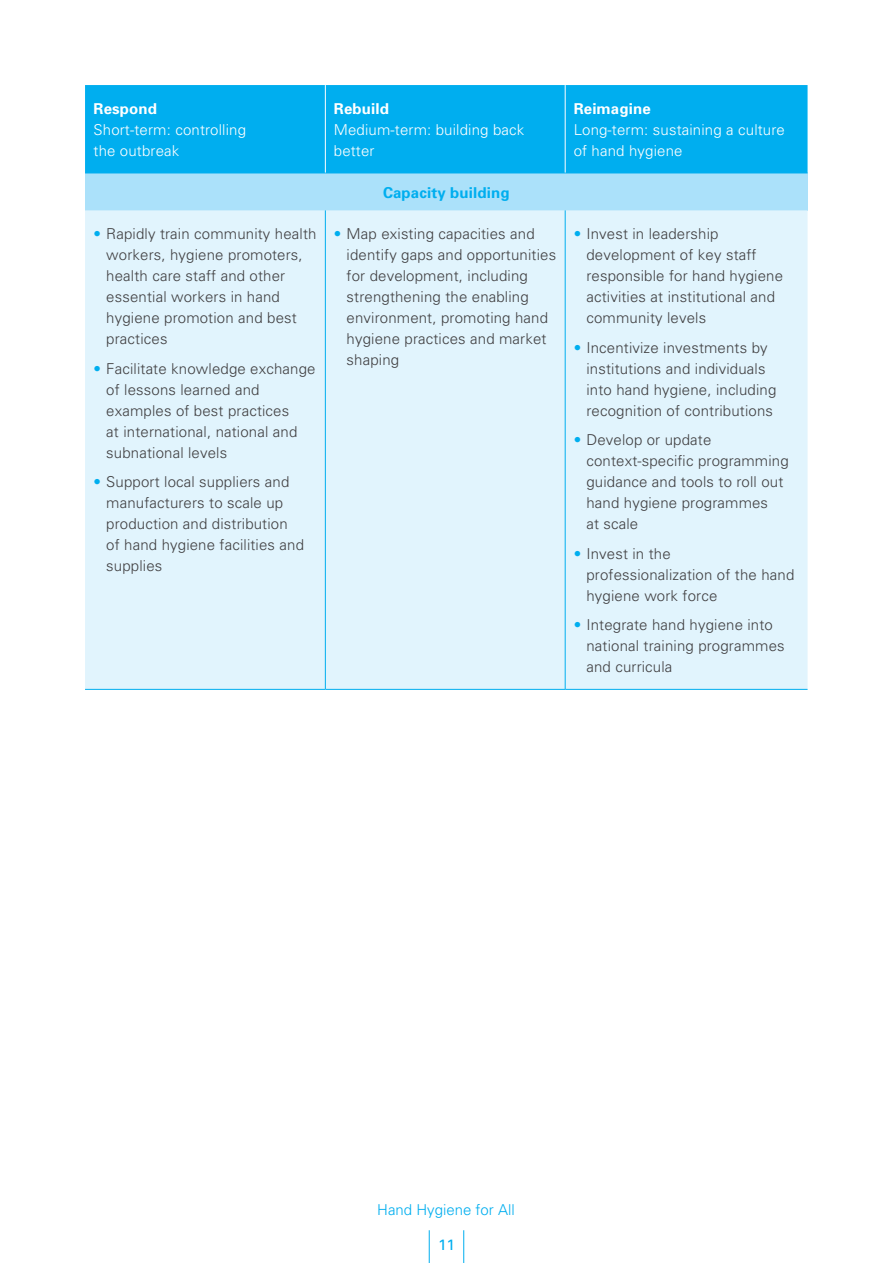
<style>
.page{position:relative;width:893px;height:1263px;background:#fff}
.page>*{position:absolute;margin:0;border:0;box-sizing:border-box;transform-origin:0 0}
.t1{font:300 15px/21px "Univers";letter-spacing:.01em;color:#414042}
.t2{font:300 15px/21px "Univers";letter-spacing:.01em;color:#fff}
.t3{font:700 15px "Univers";letter-spacing:.01em;color:#fff}
.t4{font:300 15px "Univers";color:#00aeef}
.t5{font:700 15px "Univers";letter-spacing:.01em;color:#00aeef}
.t6{font:15px "Univers";color:#00aeef}
.s1{color:#00aeef}
</style>
<div class="page">
<hr style="left:429px;top:1230px;width:1px;height:33px;background:#00aeef">
<hr style="left:463px;top:1230px;width:1px;height:33px;background:#00aeef">
<div style="left:85px;top:85px;width:722px;height:88px;background:#00aeef"></div>
<div style="left:85px;top:173px;width:722px;height:37px;background:#abe1fa"></div>
<div style="left:85px;top:210px;width:722px;height:479px;background:#e1f4fd"></div>
<hr style="left:325px;top:210px;width:1px;height:479px;background:#00aeef">
<hr style="left:565px;top:210px;width:1px;height:479px;background:#00aeef">
<hr style="left:85px;top:173px;width:240px;height:1px;background:#00aeef">
<hr style="left:325px;top:173px;width:240px;height:1px;background:#00aeef">
<hr style="left:565px;top:173px;width:242px;height:1px;background:#00aeef">
<hr style="left:85px;top:689px;width:240px;height:1px;background:#00aeef">
<hr style="left:325px;top:689px;width:240px;height:1px;background:#00aeef">
<hr style="left:565px;top:689px;width:242px;height:1px;background:#00aeef">
<hr style="left:325px;top:85px;width:1px;height:88px;background:#fff">
<hr style="left:565px;top:85px;width:1px;height:88px;background:#fff">
<p class="t3" style="left:94px;top:100px;width:65px">Respond</p>
<p class="t2" style="left:94px;top:119px;width:154px">Short-term: controlling the outbreak</p>
<p class="t1" style="left:106px;top:223px;width:212px;text-indent:-13px"><span class="s1">•</span> Rapidly train community health workers, hygiene promoters, health care staff and other essential workers in hand hygiene promotion and best practices</p>
<p class="t1" style="left:106px;top:358px;width:211px;text-indent:-13px"><span class="s1">•</span> Facilitate knowledge exchange of lessons learned and examples of best practices<br>at international, national and subnational levels</p>
<p class="t1" style="left:106px;top:471px;width:199px;text-indent:-13px"><span class="s1">•</span> Support local suppliers and manufacturers to scale up production and distribution of hand hygiene facilities and supplies</p>
<p class="t3" style="left:334px;top:100px;width:57px">Rebuild</p>
<p class="t2" style="left:334px;top:119px;width:192px">Medium-term: building back better</p>
<p class="t5" style="left:383px;top:183px;width:128px">Capacity building</p>
<p class="t3" style="left:574px;top:100px;width:79px">Reimagine</p>
<p class="t2" style="left:574px;top:119px;width:213px">Long-term: sustaining a culture of hand hygiene</p>
<p class="t1" style="left:347px;top:223px;width:211px;text-indent:-13px"><span class="s1">•</span> Map existing capacities and identify gaps and opportunities for development, including strengthening the enabling environment, promoting hand hygiene practices and market shaping</p>
<p class="t1" style="left:586px;top:223px;width:198px;text-indent:-13px"><span class="s1">•</span> Invest in leadership development of key staff responsible for hand hygiene activities at institutional and community levels</p>
<p class="t1" style="left:586px;top:337px;width:191px;text-indent:-13px"><span class="s1">•</span> Incentivize investments by institutions and individuals into hand hygiene, including recognition of contributions</p>
<p class="t1" style="left:586px;top:429px;width:204px;text-indent:-13px"><span class="s1">•</span> Develop or update context-specific programming guidance and tools to roll out hand hygiene programmes<br>at scale</p>
<p class="t1" style="left:586px;top:543px;width:209px;text-indent:-13px"><span class="s1">•</span> Invest in the professionalization of the hand hygiene work force</p>
<p class="t1" style="left:586px;top:614px;width:200px;text-indent:-13px"><span class="s1">•</span> Integrate hand hygiene into national training programmes and curricula</p>
<p class="t4" style="left:377px;top:1201px;width:139px">Hand Hygiene for All</p>
<p class="t6" style="left:438px;top:1236px;width:18px">11</p>
</div>
